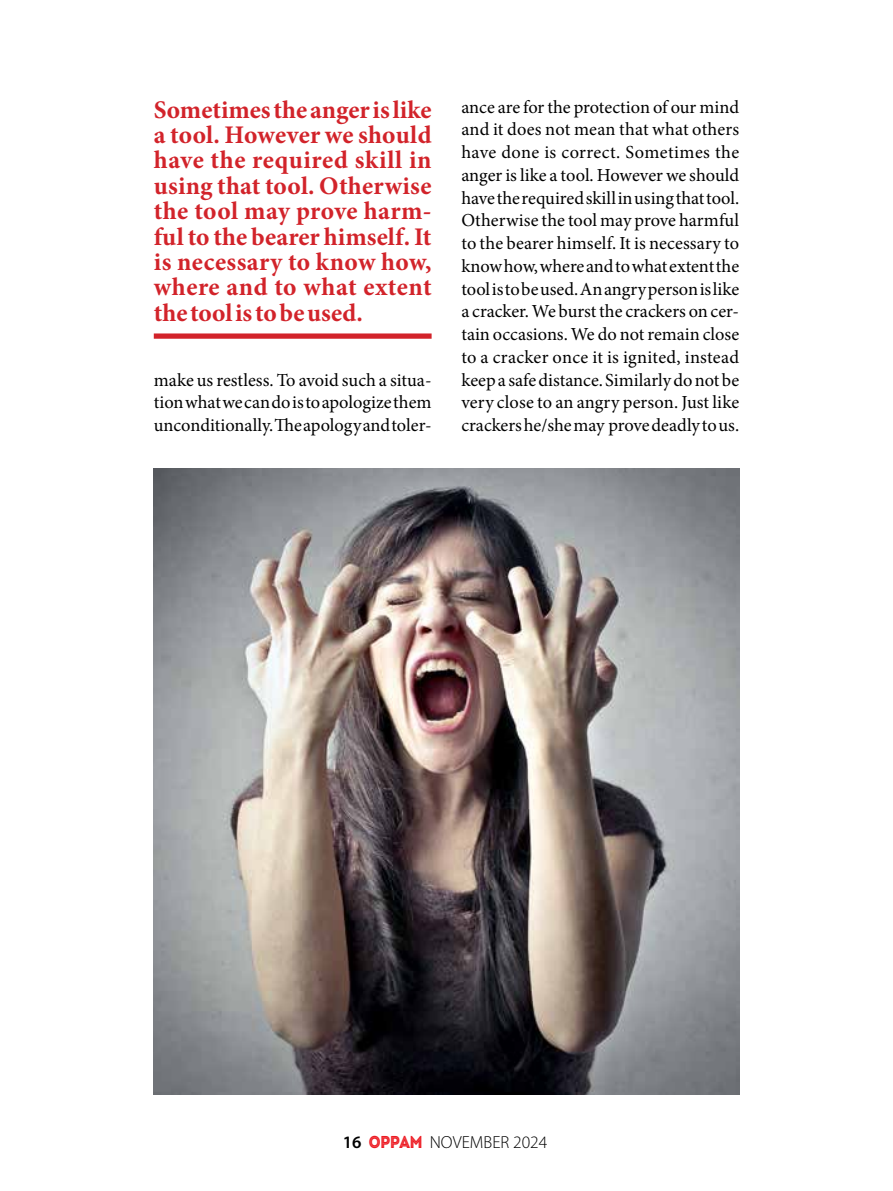
<style>
.page{position:relative;width:893px;height:1191px;background:#fff}
.page>*{position:absolute;margin:0;border:0;box-sizing:border-box;transform-origin:0 0}
.t1{font:700 25.38px/25.4px "Minion Pro";letter-spacing:.015em;color:#d2232a;text-align:justify}
.t2{font:18.38px/22.8px "Minion Pro";color:#000;text-align:justify}
.t3{font:300 17.5px "Myriad Pro";color:#000}
.s1{font-weight:600}
.s2{font-family:"Intro Demo Black Inline CAPS";font-weight:400;font-size:17.15px;color:#ed1c24}
</style>
<div class="page">
<div style="left:154px;top:333px;width:278px;height:6px;background:#d2232a"></div>
<img style="left:154px;top:468px;width:585px;height:626px">
<h1 class="t1" style="left:154px;top:97px;width:279px">Sometimes the anger is like a tool. However we should have the required skill in using that tool. Otherwise the tool may prove harm&shy;ful to the bearer himself. It is necessary to know how, where and to what extent the tool is to be used.</h1>
<p class="t2" style="left:154px;top:368px;width:279px">make us restless. To avoid such a situa&shy;tion what we can do is to apologize them unconditionally. The apology and toler-</p>
<p class="t2" style="left:461px;top:95px;width:279px">ance are for the protection of our mind and it does not mean that what others have done is correct. Sometimes the anger is like a tool. However we should have the required skill in using that tool.<br>Otherwise the tool may prove harmful to the bearer himself. It is necessary to know how, where and to what extent the tool is to be used. An angry person is like a cracker. We burst the crackers on cer&shy;tain occasions. We do not remain close to a cracker once it is ignited, instead keep a safe distance. Similarly do not be very close to an angry person. Just like crackers he/she may prove deadly to us.</p>
<p class="t3" style="left:343px;top:1131px;width:206px"><span class="s1">16</span> <span class="s2">OPPAM</span> NOVEMBER 2024</p>
</div>
